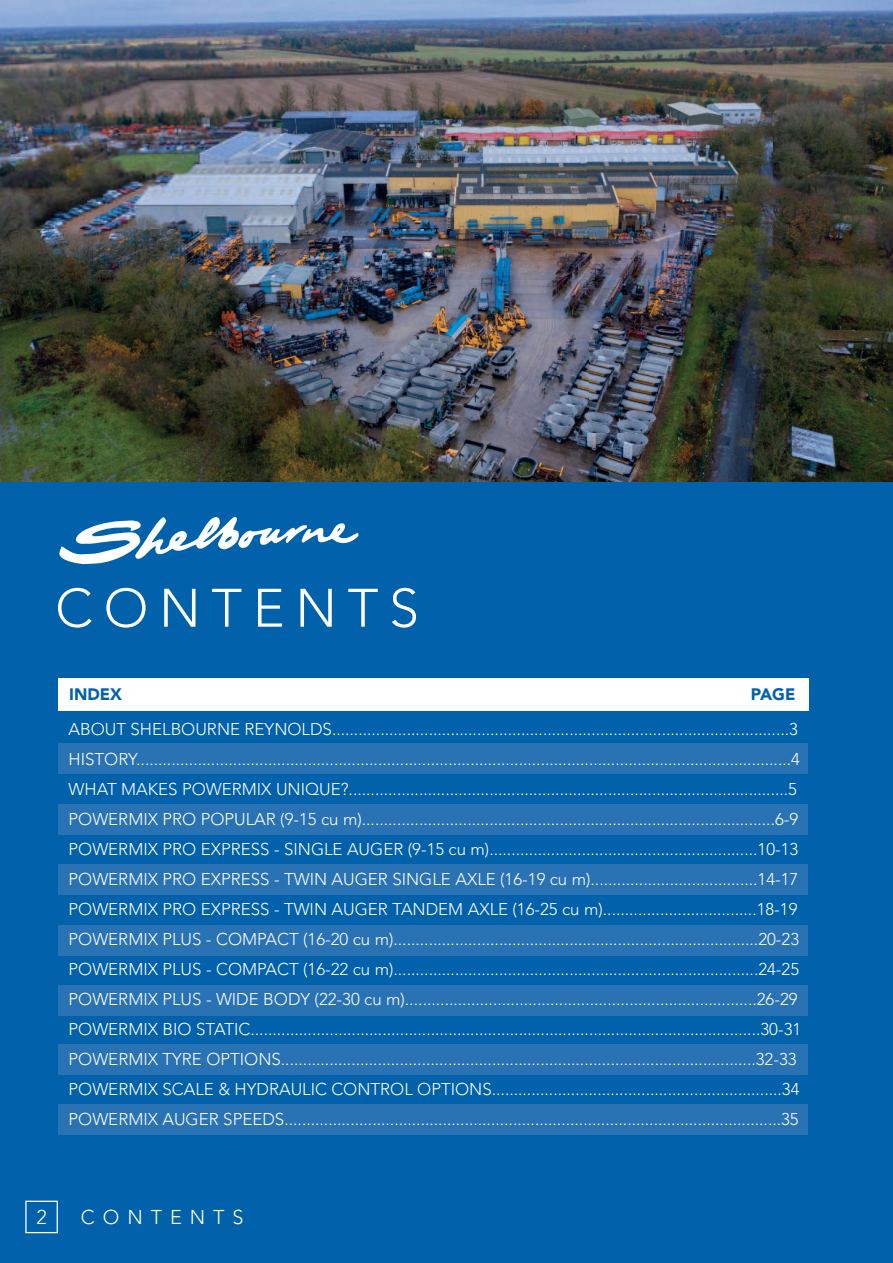
<style>
.page{position:relative;width:893px;height:1263px;background:#fff}
.page>*{position:absolute;margin:0;border:0;box-sizing:border-box;transform-origin:0 0}
.t1{font:300 53.55px "Avenir";letter-spacing:.2em;color:#fff}
.t2{font:300 19.8px "Avenir";letter-spacing:.4em;color:#fff}
.t3{font:300 16.95px/30px "Avenir";color:#fff}
.t4{font:900 16.5px "Avenir";color:#0161aa}
</style>
<div class="page">
<img style="left:0;top:0;width:588px;height:482px">
<img style="left:588px;top:0;width:185px;height:434px">
<img style="left:588px;top:434px;width:185px;height:48px">
<img style="left:773px;top:0;width:120px;height:482px">
<div style="left:0;top:482px;width:893px;height:781px;background:#0161aa"></div>
<div style="left:58px;top:743px;width:749px;height:31px;background:#2972b4"></div>
<div style="left:58px;top:804px;width:749px;height:31px;background:#2972b4"></div>
<div style="left:58px;top:864px;width:749px;height:30px;background:#2972b4"></div>
<div style="left:58px;top:925px;width:749px;height:31px;background:#2972b4"></div>
<div style="left:58px;top:985px;width:749px;height:30px;background:#2972b4"></div>
<div style="left:58px;top:1044px;width:749px;height:30px;background:#2972b4"></div>
<div style="left:58px;top:1104px;width:749px;height:30px;background:#2972b4"></div>
<div style="left:58px;top:678px;width:750px;height:33px;background:#fff"></div>
<svg style="left:59px;top:517px;width:299px;height:47px"></svg>
<svg style="left:25px;top:1201px;width:33px;height:32px"></svg>
<h1 class="t1" style="left:55px;top:576px;width:365px">CONTENTS</h1>
<p class="t4" style="left:69px;top:680px;width:54px">INDEX</p>
<p class="t4" style="left:751px;top:680px;width:46px">PAGE</p>
<p class="t3" style="left:69px;top:714px;width:734px">ABOUT SHELBOURNE REYNOLDS........................................................................................................3<br>HISTORY.....................................................................................................................................................4<br>WHAT MAKES POWERMIX UNIQUE?....................................................................................................5<br>POWERMIX PRO POPULAR (9-15 cu m)..............................................................................................6-9<br>POWERMIX PRO EXPRESS - SINGLE AUGER (9-15 cu m).............................................................10-13<br>POWERMIX PRO EXPRESS - TWIN AUGER SINGLE AXLE (16-19 cu m)......................................14-17<br>POWERMIX PRO EXPRESS - TWIN AUGER TANDEM AXLE (16-25 cu m)...................................18-19<br>POWERMIX PLUS - COMPACT (16-20 cu m)...................................................................................20-23<br>POWERMIX PLUS - COMPACT (16-22 cu m)...................................................................................24-25<br>POWERMIX PLUS - WIDE BODY (22-30 cu m)................................................................................26-29<br>POWERMIX BIO STATIC....................................................................................................................30-31<br>POWERMIX TYRE OPTIONS............................................................................................................32-33<br>POWERMIX SCALE &amp; HYDRAULIC CONTROL OPTIONS..................................................................34<br>POWERMIX AUGER SPEEDS.................................................................................................................35</p>
<p class="t2" style="left:36px;top:1206px;width:12px">2</p>
<p class="t2" style="left:81px;top:1206px;width:164px">CONTENTS</p>
</div>
